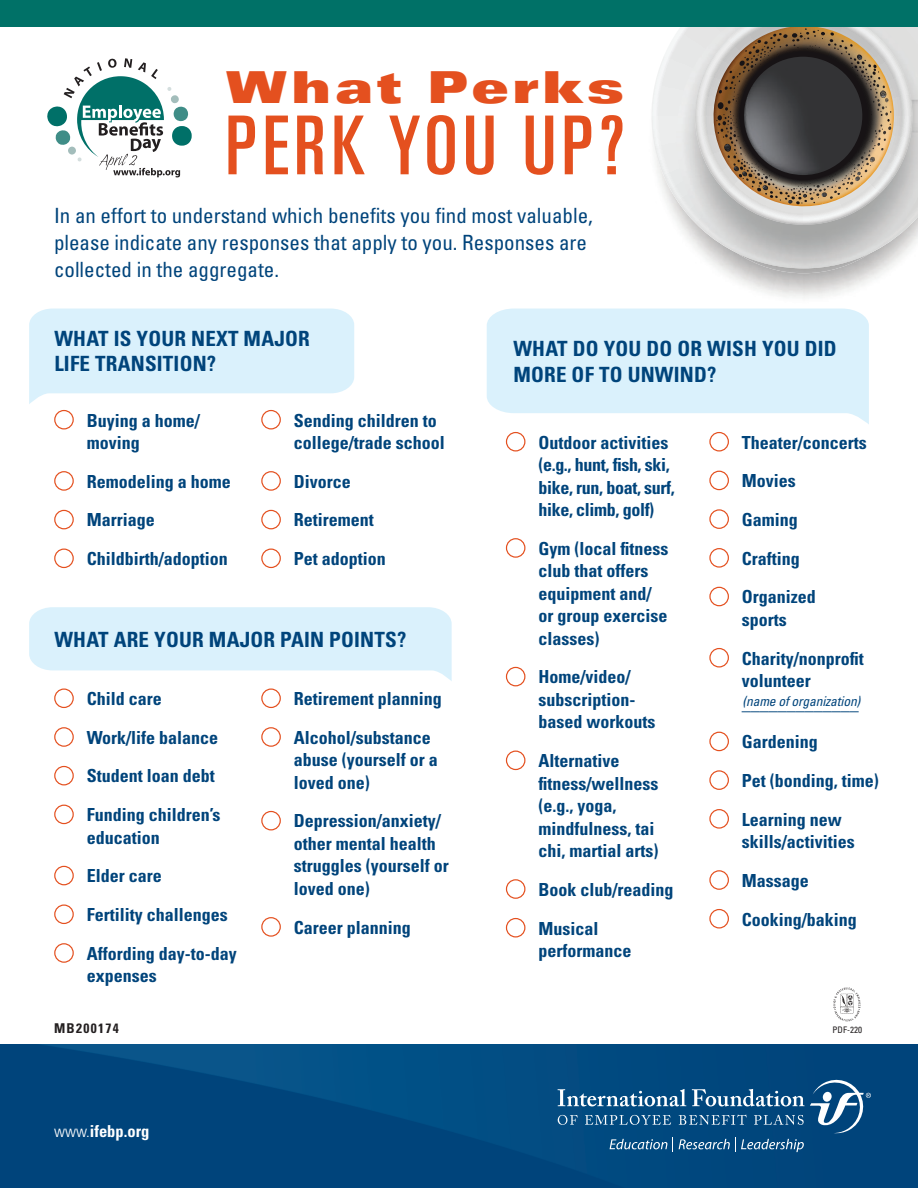
<style>
.page{position:relative;width:918px;height:1188px;background:#fff}
.page>*{position:absolute;margin:0;border:0;box-sizing:border-box;transform-origin:0 0}
.t1{font:ultra-condensed 81.3px "Univers";letter-spacing:.07em;color:#e4501f}
.Cover_Headline{font:900 expanded 44.1px "Univers";letter-spacing:.085em;color:#e4501f}
.H1_pg4{font:condensed 21px/27px "Univers LT Std";color:#00447b}
.bubble_headers{font:700 condensed 21px/25.5px "Univers LT Std";letter-spacing:.01em;color:#00447b}
.t2{font:700 condensed 18px/22.5px "Univers LT Std";color:#00447b}
.t3{font:700 condensed 18px/22.5px "Univers LT Std";letter-spacing:-.02em;color:#00447b}
.Web_Address{font:700 condensed 16.5px "Univers LT Std";color:#fff}
.t4{font:italic condensed 13.5px "Univers LT Std";letter-spacing:-.01em;color:#00447b}
.Job_Code{font:700 condensed 13.5px "Univers LT Std";letter-spacing:.1em;color:#231f20}
.Union_Bug_Code{font:condensed 9px "Univers LT Std";color:#231f20}
.s1{font-weight:300}
</style>
<div class="page">
<svg style="left:651px;top:34px;width:25px;height:192px"></svg>
<img style="left:737px;top:268px;width:133px;height:5px">
<img style="left:676px;top:27px;width:242px;height:241px">
<svg style="left:911px;top:100px;width:7px;height:33px"></svg>
<svg style="left:695px;top:7px;width:217px;height:218px;background:#dcdddc"></svg>
<img style="left:713px;top:27px;width:181px;height:180px">
<img style="left:851px;top:141px;width:23px;height:26px">
<div style="left:0;top:0;width:918px;height:27px;background:#007167"></div>
<img style="left:0;top:1044px;width:918px;height:144px">
<svg style="left:810px;top:1080px;width:61px;height:54px"></svg>
<svg style="left:558px;top:1089px;width:128px;height:17px"></svg>
<svg style="left:692px;top:1089px;width:112px;height:17px"></svg>
<svg style="left:558px;top:1115px;width:20px;height:10px"></svg>
<svg style="left:585px;top:1115px;width:86px;height:10px"></svg>
<svg style="left:679px;top:1115px;width:68px;height:10px"></svg>
<svg style="left:754px;top:1115px;width:50px;height:10px"></svg>
<svg style="left:610px;top:1137px;width:63px;height:14px"></svg>
<svg style="left:679px;top:1137px;width:125px;height:15px;background:#306995"></svg>
<svg style="left:29px;top:309px;width:325px;height:95px;background:#def2fc"></svg>
<svg style="left:29px;top:607px;width:423px;height:74px;background:#dff3fc"></svg>
<div style="left:54px;top:410px;width:20px;height:20px;border:1px solid #e4501f;border-radius:50%"></div>
<div style="left:54px;top:471px;width:20px;height:20px;border:1px solid #e4501f;border-radius:50%"></div>
<div style="left:54px;top:510px;width:20px;height:19px;border:1px solid #e4501f;border-radius:50%"></div>
<div style="left:54px;top:549px;width:20px;height:19px;border:1px solid #e4501f;border-radius:50%"></div>
<div style="left:261px;top:410px;width:20px;height:20px;border:1px solid #e4501f;border-radius:50%"></div>
<div style="left:261px;top:471px;width:20px;height:20px;border:1px solid #e4501f;border-radius:50%"></div>
<div style="left:261px;top:510px;width:20px;height:19px;border:1px solid #e4501f;border-radius:50%"></div>
<div style="left:261px;top:549px;width:20px;height:19px;border:1px solid #e4501f;border-radius:50%"></div>
<div style="left:54px;top:688px;width:20px;height:20px;border:1px solid #e4501f;border-radius:50%"></div>
<div style="left:54px;top:727px;width:20px;height:20px;border:1px solid #e4501f;border-radius:50%"></div>
<div style="left:54px;top:766px;width:20px;height:19px;border:1px solid #e4501f;border-radius:50%"></div>
<div style="left:54px;top:805px;width:20px;height:19px;border:1px solid #e4501f;border-radius:50%"></div>
<div style="left:54px;top:866px;width:20px;height:19px;border:1px solid #e4501f;border-radius:50%"></div>
<div style="left:54px;top:904px;width:20px;height:20px;border:1px solid #e4501f;border-radius:50%"></div>
<div style="left:54px;top:943px;width:20px;height:20px;border:1px solid #e4501f;border-radius:50%"></div>
<div style="left:261px;top:688px;width:20px;height:20px;border:1px solid #e4501f;border-radius:50%"></div>
<div style="left:261px;top:727px;width:20px;height:20px;border:1px solid #e4501f;border-radius:50%"></div>
<div style="left:261px;top:811px;width:20px;height:19px;border:1px solid #e4501f;border-radius:50%"></div>
<div style="left:261px;top:917px;width:20px;height:20px;border:1px solid #e4501f;border-radius:50%"></div>
<svg style="left:47px;top:58px;width:145px;height:119px"></svg>
<div style="left:506px;top:432px;width:19px;height:20px;border:1px solid #e4501f;border-radius:50%"></div>
<div style="left:506px;top:538px;width:19px;height:20px;border:1px solid #e4501f;border-radius:50%"></div>
<div style="left:506px;top:667px;width:19px;height:19px;border:1px solid #e4501f;border-radius:50%"></div>
<div style="left:506px;top:751px;width:19px;height:19px;border:1px solid #e4501f;border-radius:50%"></div>
<div style="left:506px;top:879px;width:19px;height:20px;border:1px solid #e4501f;border-radius:50%"></div>
<div style="left:506px;top:918px;width:19px;height:20px;border:1px solid #e4501f;border-radius:50%"></div>
<div style="left:709px;top:432px;width:20px;height:20px;border:1px solid #e4501f;border-radius:50%"></div>
<div style="left:709px;top:471px;width:20px;height:19px;border:1px solid #e4501f;border-radius:50%"></div>
<div style="left:709px;top:509px;width:20px;height:20px;border:1px solid #e4501f;border-radius:50%"></div>
<div style="left:709px;top:548px;width:20px;height:20px;border:1px solid #e4501f;border-radius:50%"></div>
<div style="left:709px;top:587px;width:20px;height:19px;border:1px solid #e4501f;border-radius:50%"></div>
<div style="left:709px;top:648px;width:20px;height:20px;border:1px solid #e4501f;border-radius:50%"></div>
<div style="left:709px;top:732px;width:20px;height:19px;border:1px solid #e4501f;border-radius:50%"></div>
<div style="left:709px;top:770px;width:20px;height:20px;border:1px solid #e4501f;border-radius:50%"></div>
<div style="left:709px;top:809px;width:20px;height:20px;border:1px solid #e4501f;border-radius:50%"></div>
<div style="left:709px;top:870px;width:20px;height:20px;border:1px solid #e4501f;border-radius:50%"></div>
<div style="left:709px;top:909px;width:20px;height:20px;border:1px solid #e4501f;border-radius:50%"></div>
<svg style="left:487px;top:309px;width:382px;height:115px;background:#ddf2fc"></svg>
<img style="left:834px;top:987px;width:27px;height:35px">
<p class="Cover_Headline" style="left:225px;top:61px;width:400px">What Perks</p>
<p class="t1" style="left:225px;top:99px;width:401px">PERK YOU UP?</p>
<p class="H1_pg4" style="left:54px;top:201px;width:540px">In an effort to understand which benefits you find most valuable, please indicate any responses that apply to you. Responses are collected in the aggregate.</p>
<p class="bubble_headers" style="left:54px;top:325px;width:257px">WHAT IS YOUR NEXT MAJOR<br>LIFE TRANSITION?</p>
<p class="t2" style="left:87px;top:409px;width:114px">Buying a home/ moving</p>
<p class="t2" style="left:87px;top:470px;width:145px">Remodeling a home</p>
<p class="t2" style="left:87px;top:509px;width:69px">Marriage</p>
<p class="t2" style="left:87px;top:547px;width:143px">Childbirth/adoption</p>
<p class="t2" style="left:294px;top:409px;width:153px">Sending children to college/trade school</p>
<p class="t2" style="left:294px;top:470px;width:58px">Divorce</p>
<p class="t2" style="left:294px;top:509px;width:82px">Retirement</p>
<p class="t2" style="left:294px;top:547px;width:94px">Pet adoption</p>
<p class="bubble_headers" style="left:54px;top:627px;width:353px">WHAT ARE YOUR MAJOR PAIN POINTS?</p>
<p class="t2" style="left:87px;top:687px;width:77px">Child care</p>
<p class="t2" style="left:87px;top:726px;width:133px">Work/life balance</p>
<p class="t2" style="left:87px;top:765px;width:130px">Student loan debt</p>
<p class="t2" style="left:87px;top:803px;width:135px">Funding children’s education</p>
<p class="t2" style="left:87px;top:865px;width:76px">Elder care</p>
<p class="t2" style="left:87px;top:903px;width:142px">Fertility challenges</p>
<p class="t2" style="left:87px;top:942px;width:151px">Affording day-to-day expenses</p>
<p class="t2" style="left:294px;top:687px;width:150px">Retirement planning</p>
<p class="t2" style="left:294px;top:726px;width:145px">Alcohol/substance abuse (yourself or a loved one)</p>
<p class="t2" style="left:294px;top:810px;width:156px">Depression/anxiety/ other mental health struggles (yourself or loved one)</p>
<p class="t2" style="left:294px;top:916px;width:118px">Career planning</p>
<p class="bubble_headers" style="left:513px;top:336px;width:325px">WHAT DO YOU DO OR WISH YOU DID<br>MORE OF TO UNWIND?</p>
<p class="t3" style="left:538px;top:431px;width:138px">Outdoor activities (e.g., hunt, fish, ski, bike, run, boat, surf, hike, climb, golf)</p>
<p class="t2" style="left:538px;top:537px;width:131px">Gym (local fitness club that offers equipment and/ or group exercise classes)</p>
<p class="t2" style="left:538px;top:666px;width:118px">Home/video/ subscription&shy;based workouts</p>
<p class="t2" style="left:538px;top:749px;width:121px">Alternative fitness/wellness (e.g., yoga, mindfulness, tai chi, martial arts)</p>
<p class="t2" style="left:538px;top:878px;width:136px">Book club/reading</p>
<p class="t2" style="left:538px;top:917px;width:94px">Musical performance</p>
<p class="t2" style="left:742px;top:431px;width:126px">Theater/concerts</p>
<p class="t2" style="left:742px;top:469px;width:55px">Movies</p>
<p class="t2" style="left:742px;top:508px;width:57px">Gaming</p>
<p class="t2" style="left:742px;top:547px;width:60px">Crafting</p>
<p class="t2" style="left:742px;top:586px;width:75px">Organized sports</p>
<p class="t2" style="left:742px;top:647px;width:124px">Charity/nonprofit volunteer _____________</p>
<p class="t2" style="left:742px;top:730px;width:77px">Gardening</p>
<p class="t2" style="left:742px;top:769px;width:139px">Pet (bonding, time)</p>
<p class="t2" style="left:742px;top:808px;width:115px">Learning new skills/activities</p>
<p class="t2" style="left:742px;top:869px;width:68px">Massage</p>
<p class="t2" style="left:742px;top:908px;width:117px">Cooking/baking</p>
<p class="t4" style="left:742px;top:692px;width:119px">(name of organization)</p>
<p class="Job_Code" style="left:54px;top:1020px;width:66px">MB200174</p>
<p class="Union_Bug_Code" style="left:833px;top:1024px;width:31px">PDF-220</p>
<p class="Web_Address" style="left:54px;top:1121px;width:97px"><span class="s1">www.</span>ifebp.org</p>
</div>
